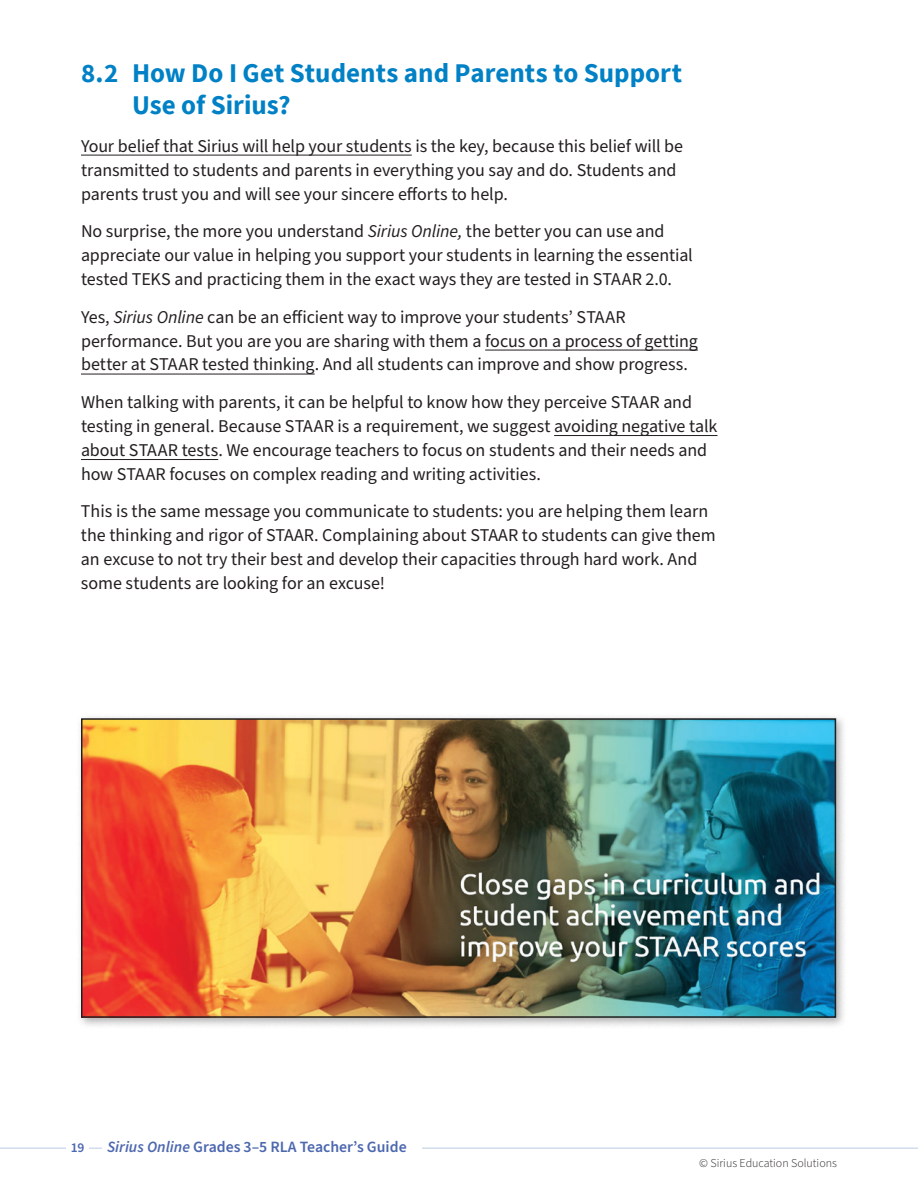
<style>
.page{position:relative;width:918px;height:1188px;background:#fff}
.page>*{position:absolute;margin:0;border:0;box-sizing:border-box;transform-origin:0 0}
.t1{font:700 27px/32.4px "Source Sans Pro";color:#0081c6}
.t2{font:18px/24px "Source Sans Pro";letter-spacing:-.005em;color:#231f20}
.t3{font:600 15.75px "Source Sans Pro";color:#4d68af}
.t4{font:600 13.5px "Source Sans Pro";color:#4d68af}
.t5{font:300 12px "Source Sans Pro";color:#231f20}
.s1{font-style:italic}
</style>
<div class="page">
<hr style="left:0;top:1148px;width:918px;height:1px;background:#1951a1">
<div style="left:67px;top:1138px;width:22px;height:14px;background:#fff"></div>
<div style="left:103px;top:1136px;width:319px;height:18px;background:#fff"></div>
<hr style="left:81px;top:459px;width:137px;height:1px;background:#231f20">
<hr style="left:554px;top:435px;width:164px;height:1px;background:#231f20">
<hr style="left:81px;top:374px;width:234px;height:1px;background:#231f20">
<hr style="left:485px;top:350px;width:213px;height:1px;background:#231f20">
<hr style="left:81px;top:155px;width:331px;height:1px;background:#231f20">
<div style="left:76px;top:713px;width:771px;height:316px;background:#231f20;opacity:.35"></div>
<img style="left:84px;top:721px;width:749px;height:294px">
<div style="left:81px;top:718px;width:755px;height:300px;border:2px solid #231f20"></div>
<h1 class="t1" style="left:132px;top:56px;width:552px;text-indent:-51px">8.2 How Do I Get Students and Parents to Support<br>Use of Sirius?</h1>
<p class="t2" style="left:81px;top:134px;width:604px">Your belief that Sirius will help your students is the key, because this belief will be transmitted to students and parents in everything you say and do. Students and parents trust you and will see your sincere efforts to help.</p>
<p class="t2" style="left:81px;top:220px;width:613px">No surprise, the more you understand <span class="s1">Sirius Online,</span> the better you can use and appreciate our value in helping you support your students in learning the essential tested TEKS and practicing them in the exact ways they are tested in STAAR 2.0.</p>
<p class="t2" style="left:81px;top:305px;width:618px">Yes, <span class="s1">Sirius Online</span> can be an efficient way to improve your students’ STAAR performance. But you are you are sharing with them a focus on a process of getting better at STAAR tested thinking. And all students can improve and show progress.</p>
<p class="t2" style="left:81px;top:391px;width:638px">When talking with parents, it can be helpful to know how they perceive STAAR and testing in general. Because STAAR is a requirement, we suggest avoiding negative talk about STAAR tests. We encourage teachers to focus on students and their needs and how STAAR focuses on complex reading and writing activities.</p>
<p class="t2" style="left:81px;top:500px;width:636px">This is the same message you communicate to students: you are helping them learn the thinking and rigor of STAAR. Complaining about STAAR to students can give them an excuse to not try their best and develop their capacities through hard work. And some students are looking for an excuse!</p>
<p class="t4" style="left:71px;top:1138px;width:15px">19</p>
<p class="t3" style="left:107px;top:1136px;width:301px"><span class="s1">Sirius Online</span> Grades 3–5 RLA Teacher’s Guide</p>
<p class="t5" style="left:699px;top:1155px;width:139px">© Sirius Education Solutions</p>
</div>
